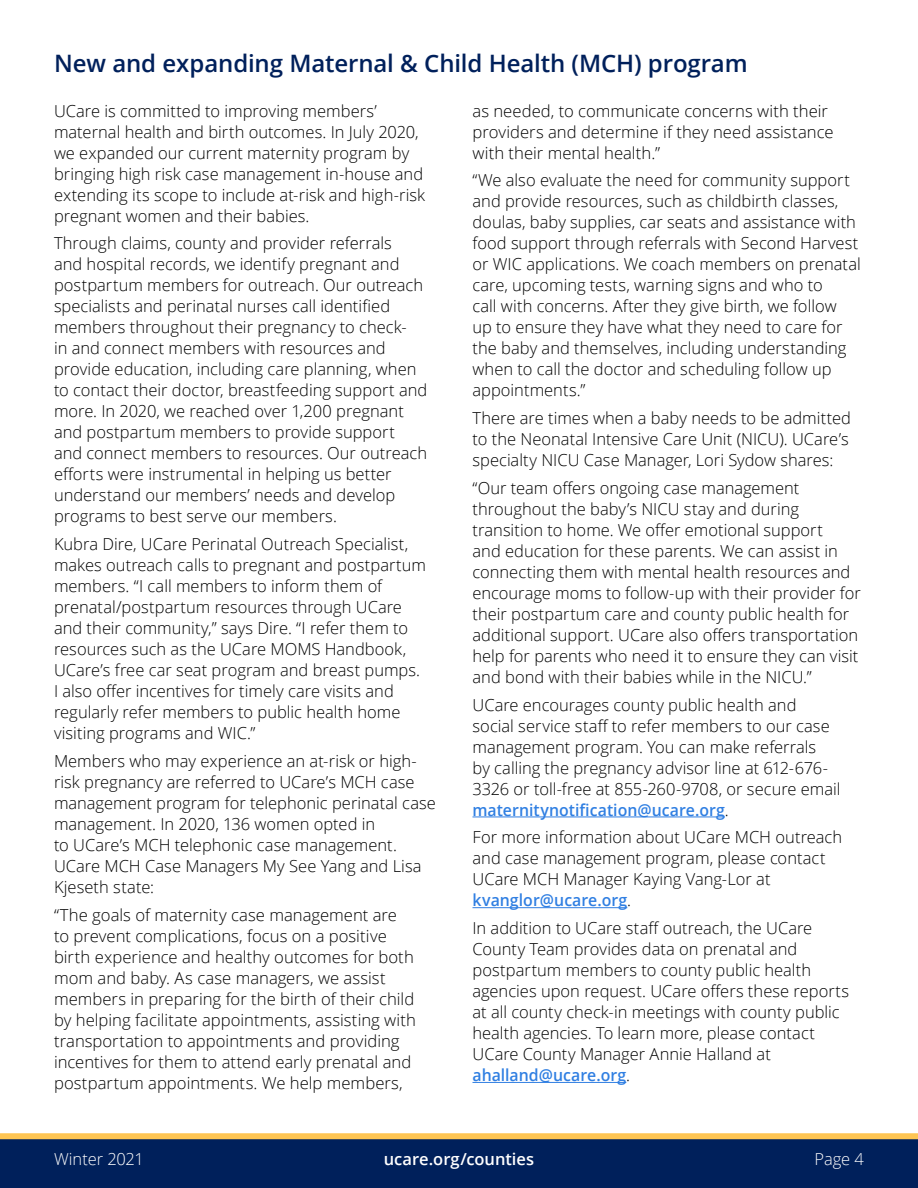
<style>
.page{position:relative;width:918px;height:1188px;background:#fff}
.page>*{position:absolute;margin:0;border:0;box-sizing:border-box;transform-origin:0 0}
.t1{font:600 24px "Open Sans";letter-spacing:-.005em;color:#00205b}
.t2{font:300 16.5px/21px "Open Sans";color:#000}
.t3{font:600 16.5px "Open Sans";color:#fff}
.t4{font:300 16.5px "Open Sans";letter-spacing:-.01em;color:#fff}
.s1{font-weight:600;color:#307fe2}
</style>
<div class="page">
<svg style="left:0;top:1133px;width:918px;height:55px;background:#1c335a"></svg>
<hr style="left:472px;top:817px;width:253px;height:1px;background:#307fe2">
<hr style="left:472px;top:907px;width:155px;height:1px;background:#307fe2">
<hr style="left:472px;top:1082px;width:154px;height:1px;background:#307fe2">
<p class="t1" style="left:54px;top:47px;width:695px">New and expanding Maternal &amp; Child Health (MCH) program</p>
<p class="t2" style="left:54px;top:100px;width:373px">UCare is committed to improving members’ maternal health and birth outcomes. In July 2020, we expanded our current maternity program by bringing high risk case management in-house and extending its scope to include at-risk and high-risk pregnant women and their babies.</p>
<p class="t2" style="left:54px;top:233px;width:375px">Through claims, county and provider referrals<br>and hospital records, we identify pregnant and postpartum members for outreach. Our outreach specialists and perinatal nurses call identified members throughout their pregnancy to check-<br>in and connect members with resources and provide education, including care planning, when to contact their doctor, breastfeeding support and more. In 2020, we reached over 1,200 pregnant and postpartum members to provide support<br>and connect members to resources. Our outreach efforts were instrumental in helping us better understand our members’ needs and develop programs to best serve our members.</p>
<p class="t2" style="left:54px;top:533px;width:374px">Kubra Dire, UCare Perinatal Outreach Specialist, makes outreach calls to pregnant and postpartum members. “I call members to inform them of prenatal/postpartum resources through UCare and their community,” says Dire. “I refer them to resources such as the UCare MOMS Handbook, UCare’s free car seat program and breast pumps.<br>I also offer incentives for timely care visits and regularly refer members to public health home visiting programs and WIC.”</p>
<p class="t2" style="left:54px;top:750px;width:383px">Members who may experience an at-risk or high&shy;risk pregnancy are referred to UCare’s MCH case management program for telephonic perinatal case management. In 2020, 136 women opted in<br>to UCare’s MCH telephonic case management.<br>UCare MCH Case Managers My See Yang and Lisa Kjeseth state:</p>
<p class="t2" style="left:54px;top:904px;width:363px">“The goals of maternity case management are to prevent complications, focus on a positive birth experience and healthy outcomes for both mom and baby. As case managers, we assist members in preparing for the birth of their child by helping facilitate appointments, assisting with transportation to appointments and providing incentives for them to attend early prenatal and postpartum appointments. We help members,</p>
<p class="t2" style="left:472px;top:100px;width:363px">as needed, to communicate concerns with their providers and determine if they need assistance with their mental health.”</p>
<p class="t2" style="left:472px;top:170px;width:390px">“We also evaluate the need for community support and provide resources, such as childbirth classes, doulas, baby supplies, car seats and assistance with food support through referrals with Second Harvest or WIC applications. We coach members on prenatal care, upcoming tests, warning signs and who to<br>call with concerns. After they give birth, we follow<br>up to ensure they have what they need to care for the baby and themselves, including understanding when to call the doctor and scheduling follow up appointments.”</p>
<p class="t2" style="left:472px;top:407px;width:380px">There are times when a baby needs to be admitted to the Neonatal Intensive Care Unit (NICU). UCare’s specialty NICU Case Manager, Lori Sydow shares:</p>
<p class="t2" style="left:472px;top:477px;width:390px">“Our team offers ongoing case management throughout the baby’s NICU stay and during transition to home. We offer emotional support<br>and education for these parents. We can assist in connecting them with mental health resources and encourage moms to follow-up with their provider for their postpartum care and county public health for additional support. UCare also offers transportation help for parents who need it to ensure they can visit and bond with their babies while in the NICU.”</p>
<p class="t2" style="left:472px;top:694px;width:370px">UCare encourages county public health and social service staff to refer members to our case management program. You can make referrals<br>by calling the pregnancy advisor line at 612-676- 3326 or toll-free at 855-260-9708, or secure email <span class="s1">maternitynotification@ucare.org</span>.</p>
<p class="t2" style="left:472px;top:827px;width:371px">For more information about UCare MCH outreach and case management program, please contact UCare MCH Manager Kaying Vang-Lor at <span class="s1">kvanglor@ucare.org</span>.</p>
<p class="t2" style="left:472px;top:917px;width:378px">In addition to UCare staff outreach, the UCare County Team provides data on prenatal and postpartum members to county public health agencies upon request. UCare offers these reports at all county check-in meetings with county public health agencies. To learn more, please contact UCare County Manager Annie Halland at <span class="s1">ahalland@ucare.org</span>.</p>
<p class="t4" style="left:54px;top:1148px;width:91px">Winter 2021</p>
<p class="t3" style="left:384px;top:1148px;width:152px">ucare.org/counties</p>
<p class="t4" style="left:815px;top:1148px;width:51px">Page 4</p>
</div>
